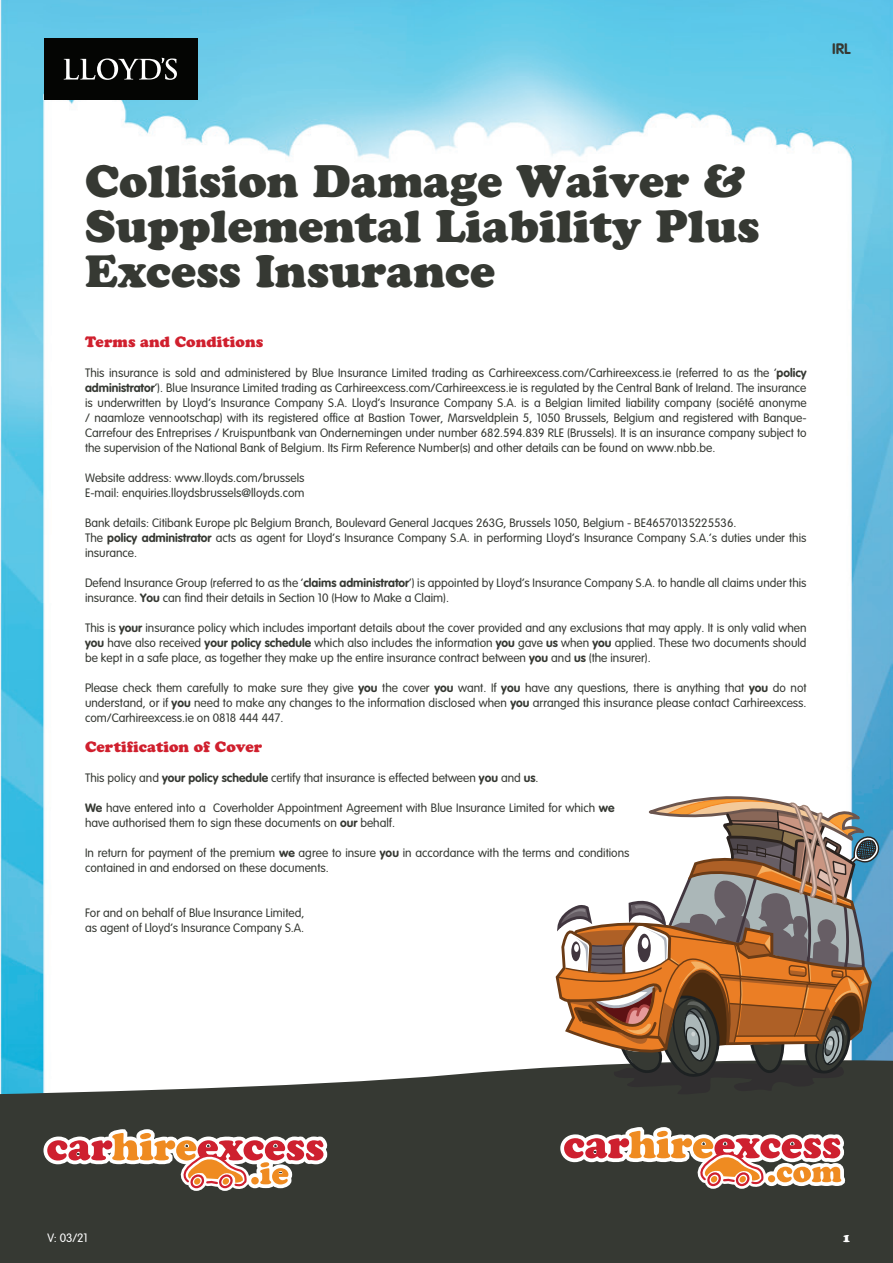
<style>
.page{position:relative;width:893px;height:1263px;background:#fff}
.page>*{position:absolute;margin:0;border:0;box-sizing:border-box;transform-origin:0 0}
.t1{font:45px/45px "Cooper Black Std";color:#363933}
.t2{font:15px "Cooper Black Std";letter-spacing:.005em;color:#d0202e}
.t3{font:700 15px "VAG Rounded Std";color:#363933}
.t4{font:300 12px/15px "VAG Rounded Std";color:#363933}
.t5{font:300 12px "VAG Rounded Std";color:#fff}
.t6{font:12px "Cooper Black Std";color:#fff}
.s1{font-weight:700}
</style>
<div class="page">
<img style="left:0;top:0;width:893px;height:1048px">
<svg style="left:0;top:1048px;width:893px;height:215px;fill:#363933"></svg>
<svg style="left:555px;top:777px;width:327px;height:318px"></svg>
<svg style="left:560px;top:1114px;width:289px;height:75px"></svg>
<svg style="left:43px;top:1113px;width:288px;height:79px"></svg>
<div style="left:44px;top:38px;width:153px;height:62px;background:#040503"></div>
<svg style="left:64px;top:58px;width:113px;height:22px"></svg>
<p class="t3" style="left:832px;top:40px;width:20px">IRL</p>
<h1 class="t1" style="left:85px;top:158px;width:676px">Collision Damage Waiver &amp;<br>Supplemental Liability Plus<br>Excess Insurance</h1>
<p class="t2" style="left:85px;top:332px;width:180px">Terms and Conditions</p>
<p class="t4" style="left:85px;top:365px;width:723px;text-align:justify">This insurance is sold and administered by Blue Insurance Limited trading as Carhireexcess.com/Carhireexcess.ie (referred to as the ‘<span class="s1">policy administrator</span>’). Blue Insurance Limited trading as Carhireexcess.com/Carhireexcess.ie is regulated by the Central Bank of Ireland. The insurance is underwritten by Lloyd’s Insurance Company S.A. Lloyd’s Insurance Company S.A. is a Belgian limited liability company (société anonyme / naamloze vennootschap) with its registered office at Bastion Tower, Marsveldplein 5, 1050 Brussels, Belgium and registered with Banque-Carrefour des Entreprises / Kruispuntbank van Ondernemingen under number 682.594.839 RLE (Brussels). It is an insurance company subject to the supervision of the National Bank of Belgium. Its Firm Reference Number(s) and other details can be found on www.nbb.be.</p>
<p class="t4" style="left:85px;top:470px;width:221px">Website address: www.lloyds.com/brussels<br>E-mail: enquiries.lloydsbrussels@lloyds.com</p>
<p class="t4" style="left:85px;top:515px;width:723px">Bank details: Citibank Europe plc Belgium Branch, Boulevard General Jacques 263G, Brussels 1050, Belgium - BE46570135225536.<br>The <span class="s1">policy administrator</span> acts as agent for Lloyd’s Insurance Company S.A. in performing Lloyd’s Insurance Company S.A.’s duties under this insurance.</p>
<p class="t4" style="left:85px;top:575px;width:723px">Defend Insurance Group (referred to as the ‘<span class="s1">claims administrator</span>’) is appointed by Lloyd’s Insurance Company S.A. to handle all claims under this insurance. <span class="s1">You</span> can find their details in Section 10 (How to Make a Claim).</p>
<p class="t4" style="left:85px;top:620px;width:723px;text-align:justify">This is <span class="s1">your</span> insurance policy which includes important details about the cover provided and any exclusions that may apply. It is only valid when <span class="s1">you</span> have also received <span class="s1">your policy schedule</span> which also includes the information <span class="s1">you</span> gave <span class="s1">us</span> when <span class="s1">you</span> applied. These two documents should be kept in a safe place, as together they make up the entire insurance contract between <span class="s1">you</span> and <span class="s1">us</span> (the insurer).</p>
<p class="t4" style="left:85px;top:680px;width:723px;text-align:justify">Please check them carefully to make sure they give <span class="s1">you</span> the cover <span class="s1">you</span> want. If <span class="s1">you</span> have any questions, there is anything that <span class="s1">you</span> do not understand, or if <span class="s1">you</span> need to make any changes to the information disclosed when <span class="s1">you</span> arranged this insurance please contact Carhireexcess. com/Carhireexcess.ie on 0818 444 447.</p>
<p class="t2" style="left:85px;top:737px;width:179px">Certification of Cover</p>
<p class="t4" style="left:85px;top:770px;width:455px">This policy and <span class="s1">your policy schedule</span> certify that insurance is effected between <span class="s1">you</span> and <span class="s1">us</span>.</p>
<p class="t4" style="left:85px;top:800px;width:531px"><span class="s1">We</span> have entered into a Coverholder Appointment Agreement with Blue Insurance Limited for which <span class="s1">we </span>have authorised them to sign these documents on <span class="s1">our</span> behalf.</p>
<p class="t4" style="left:85px;top:845px;width:546px">In return for payment of the premium <span class="s1">we</span> agree to insure <span class="s1">you</span> in accordance with the terms and conditions contained in and endorsed on these documents.</p>
<p class="t4" style="left:85px;top:905px;width:221px">For and on behalf of Blue Insurance Limited, as agent of Lloyd’s Insurance Company S.A.</p>
<p class="t5" style="left:47px;top:1231px;width:42px">V: 03/21</p>
<p class="t6" style="left:843px;top:1230px;width:9px">1</p>
</div>
